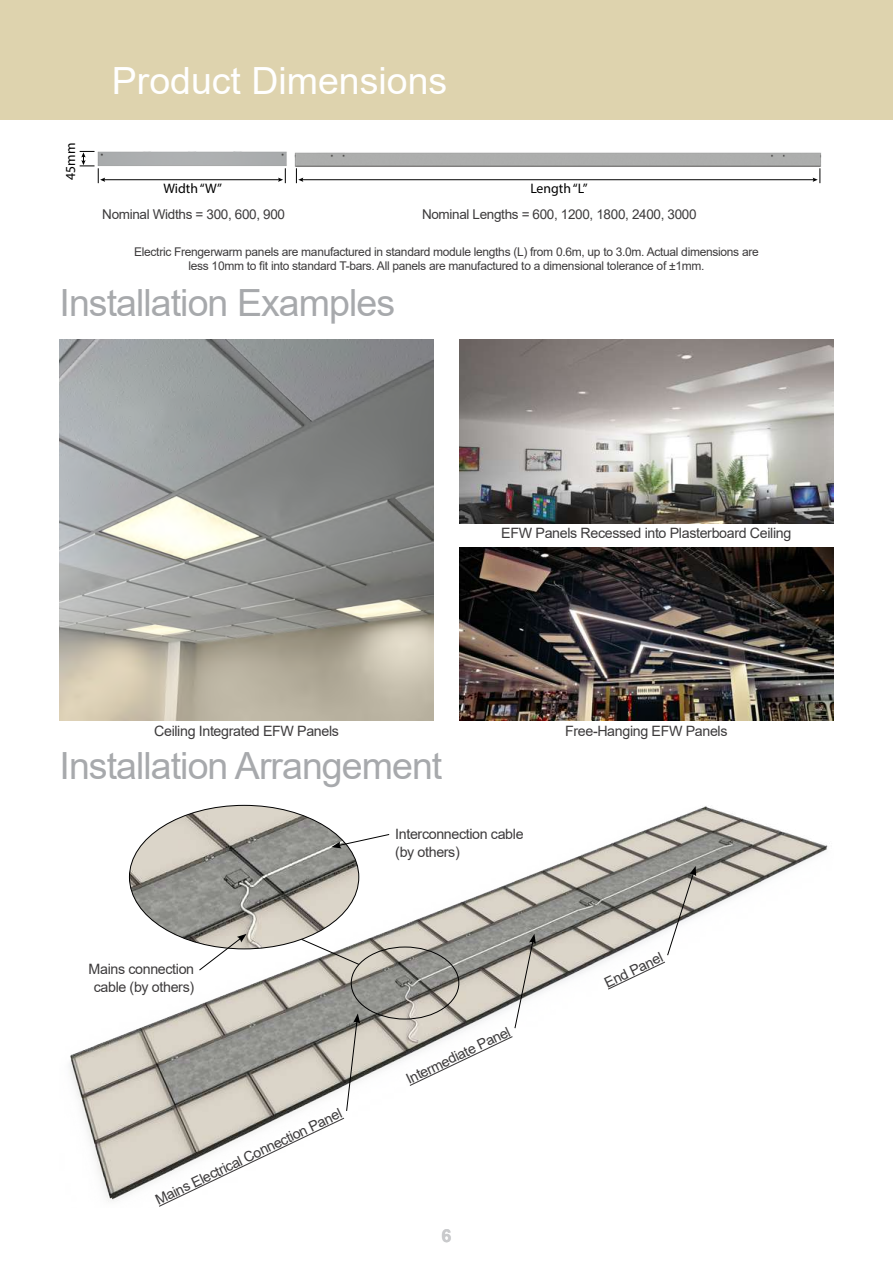
<style>
.page{position:relative;width:893px;height:1263px;background:#fff}
.page>*{position:absolute;margin:0;border:0;box-sizing:border-box;transform-origin:0 0}
.t1{font:37.5px "Arial";letter-spacing:-.025em;color:#a7a9ac}
.t2{font:37.5px "Arial";color:#fff}
.t3{font:700 18px "Arial";color:#c9cacc}
.t4{font:14.25px/18.1px "Arial";letter-spacing:-.025em;color:#3d3b3c;text-align:center}
.t5{font:13.8px "Myriad Pro";color:#000}
.t6{font:13.8px "Myriad Pro";color:#010101}
.t7{font:13.5px "Arial";letter-spacing:-.025em;color:#3d3b3c}
.t8{font:12px/14.4px "Arial";letter-spacing:-.025em;color:#3d3b3c;text-align:center}
</style>
<div class="page">
<div style="left:0;top:0;width:893px;height:119px;background:#ded3ae"></div>
<img style="left:69px;top:804px;width:759px;height:398px">
<img style="left:129px;top:805px;width:230px;height:144px">
<svg style="left:300px;top:938px;width:60px;height:27px"></svg>
<svg style="left:408px;top:1035px;width:106px;height:52px"></svg>
<svg style="left:158px;top:1013px;width:202px;height:194px"></svg>
<svg style="left:514px;top:934px;width:22px;height:95px"></svg>
<svg style="left:607px;top:866px;width:89px;height:124px"></svg>
<img style="left:280px;top:151px;width:542px;height:33px">
<hr style="left:104px;top:179px;width:176px;height:1px;background:#010101">
<svg style="left:80px;top:151px;width:25px;height:32px"></svg>
<svg style="left:278px;top:168px;width:8px;height:15px"></svg>
<hr style="left:302px;top:179px;width:512px;height:1px;background:#010101">
<svg style="left:296px;top:168px;width:7px;height:15px"></svg>
<svg style="left:813px;top:168px;width:8px;height:15px"></svg>
<img style="left:60px;top:340px;width:374px;height:381px">
<img style="left:459px;top:340px;width:374px;height:183px">
<svg style="left:198px;top:934px;width:49px;height:37px"></svg>
<svg style="left:331px;top:833px;width:59px;height:15px"></svg>
<img style="left:459px;top:548px;width:374px;height:173px">
<p class="t6" style="left:62px;top:180px;width:39px;rotate:-90deg">45mm</p>
<h1 class="t2" style="left:112px;top:55px;width:337px">Product Dimensions</h1>
<h1 class="t2" style="left:112px;top:55px;width:204px">Header Title</h1>
<p class="t5" style="left:163px;top:180px;width:60px">Width “W”</p>
<p class="t5" style="left:530px;top:180px;width:59px">Length “L”</p>
<p class="t7" style="left:102px;top:205px;width:184px">Nominal Widths = 300, 600, 900</p>
<p class="t7" style="left:422px;top:205px;width:276px">Nominal Lengths = 600, 1200, 1800, 2400, 3000</p>
<p class="t8" style="left:134px;top:245px;width:626px">Electric Frengerwarm panels are manufactured in standard module lengths (L) from 0.6m, up to 3.0m. Actual dimensions are less 10mm to fit into standard T-bars. All panels are manufactured to a dimensional tolerance of ±1mm.</p>
<h1 class="t1" style="left:60px;top:277px;width:337px">Installation Examples</h1>
<p class="t4" style="left:501px;top:524px;width:292px">EFW Panels Recessed into Plasterboard Ceiling</p>
<p class="t4" style="left:154px;top:722px;width:186px">Ceiling Integrated EFW Panels</p>
<h1 class="t1" style="left:60px;top:740px;width:384px">Installation Arrangement</h1>
<p class="t4" style="left:565px;top:722px;width:164px">Free-Hanging EFW Panels</p>
<p class="t4" style="left:89px;top:960px;width:107px">Mains connection cable (by others)</p>
<p class="t4" style="left:153px;top:1193px;width:206px;rotate:-26deg">Mains Electrical Connection Panel</p>
<p class="t4" style="left:395px;top:825px;width:130px;text-align:left">Interconnection cable (by others)</p>
<p class="t4" style="left:403px;top:1072px;width:115px;rotate:-26deg">Intermediate Panel</p>
<p class="t3" style="left:441px;top:1223px;width:12px">6</p>
<p class="t4" style="left:601px;top:975px;width:64px;rotate:-26deg">End Panel</p>
</div>
